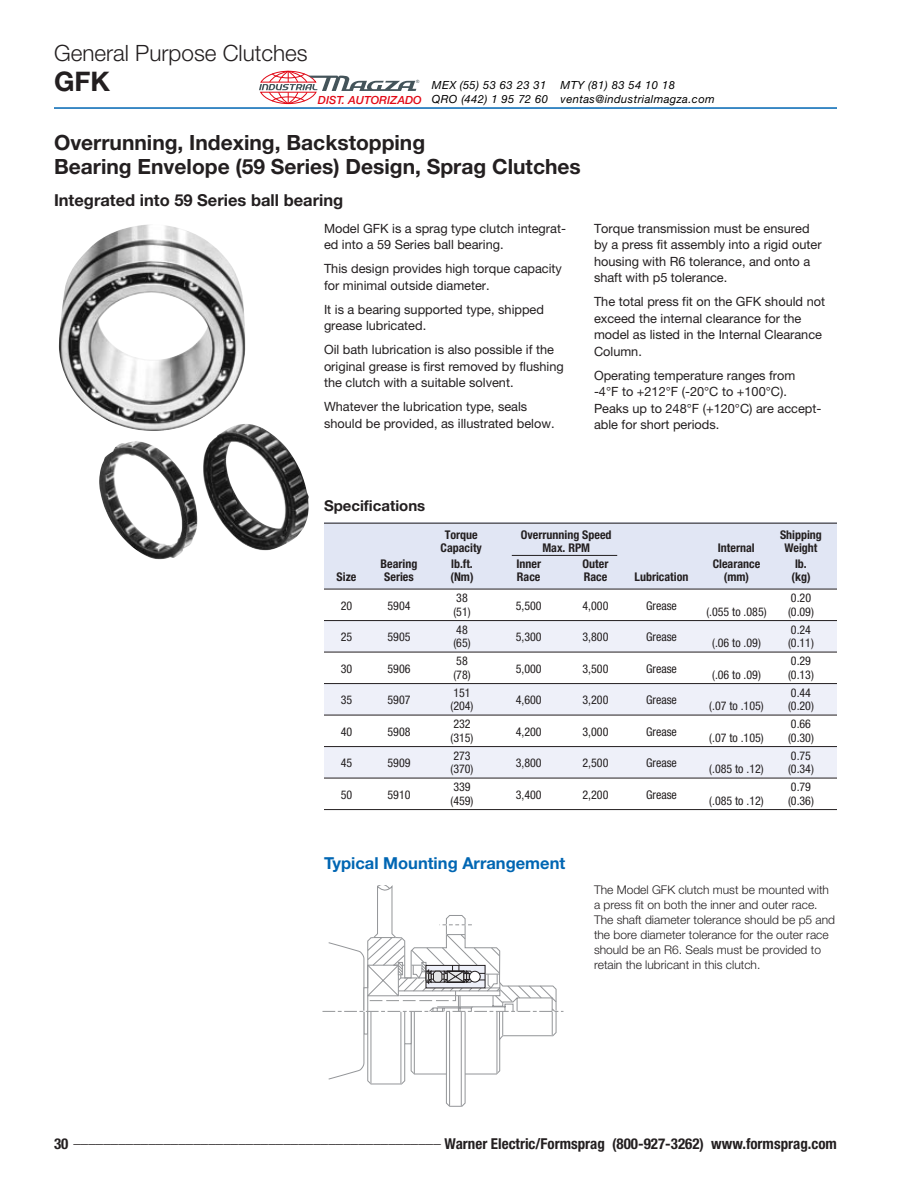
<style>
.page{position:relative;width:918px;height:1188px;background:#fff}
.page>*{position:absolute;margin:0;border:0;box-sizing:border-box;transform-origin:0 0}
.t1{font:700 27px "Helvetica Neue";color:#231f20}
.t2{font:300 22.5px "Helvetica Neue";color:#231f20}
.t3{font:700 21px/24px "Helvetica Neue";color:#231f20}
.t4{font:700 16.5px "Helvetica Neue";color:#231f20}
.t5{font:700 16.5px "Helvetica Neue";color:#0066b3}
.t6{font:700 condensed 15px "Helvetica Neue";color:#231f20}
.t7{font:700 15px "Helvetica Neue";color:#231f20}
.t8{font:12.75px/16.5px "Helvetica Neue";color:#231f20}
.t9{font:condensed 12px "Helvetica Neue";color:#231f20}
.t10{font:300 12px/15px "Helvetica Neue";color:#231f20}
.t11{font:700 condensed 12px "Helvetica Neue";color:#231f20}
.t12{font:italic 11.25px/14px "Helvetica Neue";letter-spacing:.035em;color:#000}
.t13{font:italic 500 11.25px "Helvetica Neue";color:#e20916}
.t14{font:4.5px "Arial";color:#44545a}
</style>
<div class="page">
<hr style="left:54px;top:107px;width:783px;height:2px;background:#0066b3">
<svg style="left:322px;top:885px;width:241px;height:222px"></svg>
<img style="left:58px;top:224px;width:187px;height:199px">
<img style="left:99px;top:423px;width:210px;height:137px">
<div style="left:324px;top:620px;width:513px;height:32px;background:#eef0f9"></div>
<div style="left:324px;top:683px;width:513px;height:32px;background:#eef0f9"></div>
<div style="left:324px;top:746px;width:513px;height:32px;background:#eef0f9"></div>
<div style="left:324px;top:523px;width:513px;height:66px;background:#e1e6f4"></div>
<hr style="left:324px;top:523px;width:513px;height:1px;background:#231f20">
<hr style="left:324px;top:589px;width:513px;height:1px;background:#231f20">
<hr style="left:324px;top:620px;width:513px;height:1px;background:#231f20">
<hr style="left:324px;top:652px;width:513px;height:1px;background:#231f20">
<hr style="left:324px;top:683px;width:513px;height:1px;background:#231f20">
<hr style="left:324px;top:715px;width:513px;height:1px;background:#231f20">
<hr style="left:324px;top:746px;width:513px;height:1px;background:#231f20">
<hr style="left:324px;top:778px;width:513px;height:1px;background:#231f20">
<hr style="left:324px;top:809px;width:513px;height:1px;background:#231f20">
<hr style="left:512px;top:555px;width:105px;height:1px;background:#231f20">
<svg style="left:259px;top:70px;width:157px;height:35px"></svg>
<h2 class="t2" style="left:54px;top:45px;width:255px">General Purpose Clutches</h2>
<h1 class="t1" style="left:54px;top:72px;width:57px">GFK</h1>
<p class="t14" style="left:416px;top:79px;width:5px">®</p>
<p class="t13" style="left:318px;top:94px;width:105px">DIST. AUTORIZADO</p>
<p class="t12" style="left:432px;top:79px;width:118px">MEX (55) 53 63 23 31<br>QRO (442) 1 95 72 60</p>
<p class="t12" style="left:561px;top:79px;width:156px">MTY (81) 83 54 10 18 ventas@industrialmagza.com</p>
<h3 class="t3" style="left:54px;top:132px;width:528px">Overrunning, Indexing, Backstopping<br>Bearing Envelope (59 Series) Design, Sprag Clutches</h3>
<p class="t4" style="left:54px;top:194px;width:291px">Integrated into 59 Series ball bearing</p>
<p class="t8" style="left:324px;top:221px;width:244px">Model GFK is a sprag type clutch integrat&shy;ed into a 59 Series ball bearing.</p>
<p class="t8" style="left:324px;top:262px;width:239px">This design provides high torque capacity for minimal outside diameter.</p>
<p class="t8" style="left:324px;top:302px;width:222px">It is a bearing supported type, shipped grease lubricated.</p>
<p class="t8" style="left:324px;top:343px;width:241px">Oil bath lubrication is also possible if the original grease is first removed by flushing the clutch with a suitable solvent.</p>
<p class="t8" style="left:324px;top:400px;width:232px">Whatever the lubrication type, seals should be provided, as illustrated below.</p>
<p class="t8" style="left:594px;top:221px;width:229px">Torque transmission must be ensured by a press fit assembly into a rigid outer housing with R6 tolerance, and onto a shaft with p5 tolerance.</p>
<p class="t8" style="left:594px;top:295px;width:233px">The total press fit on the GFK should not exceed the internal clearance for the model as listed in the Internal Clearance<br>Column.</p>
<p class="t8" style="left:594px;top:368px;width:229px">Operating temperature ranges from -4°F to +212°F (-20°C to +100°C).<br>Peaks up to 248°F (+120°C) are accept&shy;able for short periods.</p>
<p class="t7" style="left:324px;top:500px;width:103px">Specifications</p>
<p class="t11" style="left:445px;top:530px;width:35px">Torque</p>
<p class="t11" style="left:521px;top:530px;width:92px">Overrunning Speed</p>
<p class="t11" style="left:780px;top:530px;width:43px">Shipping</p>
<p class="t11" style="left:441px;top:543px;width:43px">Capacity</p>
<p class="t11" style="left:542px;top:543px;width:49px">Max. RPM</p>
<p class="t11" style="left:718px;top:543px;width:38px">Internal</p>
<p class="t11" style="left:784px;top:543px;width:35px">Weight</p>
<p class="t11" style="left:381px;top:559px;width:38px">Bearing</p>
<p class="t11" style="left:451px;top:559px;width:23px">lb.ft.</p>
<p class="t11" style="left:516px;top:559px;width:26px">Inner</p>
<p class="t11" style="left:583px;top:559px;width:27px">Outer</p>
<p class="t11" style="left:713px;top:559px;width:49px">Clearance</p>
<p class="t11" style="left:795px;top:559px;width:13px">lb.</p>
<p class="t11" style="left:337px;top:573px;width:21px">Size</p>
<p class="t11" style="left:384px;top:573px;width:31px">Series</p>
<p class="t11" style="left:450px;top:573px;width:25px">(Nm)</p>
<p class="t11" style="left:517px;top:573px;width:25px">Race</p>
<p class="t11" style="left:584px;top:573px;width:25px">Race</p>
<p class="t11" style="left:635px;top:573px;width:55px">Lubrication</p>
<p class="t11" style="left:724px;top:573px;width:27px">(mm)</p>
<p class="t11" style="left:791px;top:573px;width:21px">(kg)</p>
<p class="t9" style="left:341px;top:601px;width:13px">20</p>
<p class="t9" style="left:387px;top:601px;width:25px">5904</p>
<p class="t9" style="left:456px;top:594px;width:13px">38</p>
<p class="t9" style="left:791px;top:594px;width:22px">0.20</p>
<p class="t9" style="left:516px;top:601px;width:27px">5,500</p>
<p class="t9" style="left:583px;top:601px;width:27px">4,000</p>
<p class="t9" style="left:646px;top:601px;width:32px">Grease</p>
<p class="t9" style="left:453px;top:607px;width:19px">(51)</p>
<p class="t9" style="left:706px;top:607px;width:62px">(.055 to .085)</p>
<p class="t9" style="left:788px;top:607px;width:27px">(0.09)</p>
<p class="t9" style="left:341px;top:633px;width:13px">25</p>
<p class="t9" style="left:387px;top:633px;width:25px">5905</p>
<p class="t9" style="left:456px;top:625px;width:13px">48</p>
<p class="t9" style="left:791px;top:625px;width:22px">0.24</p>
<p class="t9" style="left:516px;top:633px;width:27px">5,300</p>
<p class="t9" style="left:583px;top:633px;width:27px">3,800</p>
<p class="t9" style="left:646px;top:633px;width:32px">Grease</p>
<p class="t9" style="left:453px;top:639px;width:19px">(65)</p>
<p class="t9" style="left:712px;top:639px;width:50px">(.06 to .09)</p>
<p class="t9" style="left:788px;top:639px;width:27px">(0.11)</p>
<p class="t9" style="left:341px;top:664px;width:13px">30</p>
<p class="t9" style="left:387px;top:664px;width:25px">5906</p>
<p class="t9" style="left:456px;top:657px;width:13px">58</p>
<p class="t9" style="left:791px;top:657px;width:22px">0.29</p>
<p class="t9" style="left:516px;top:664px;width:27px">5,000</p>
<p class="t9" style="left:583px;top:664px;width:27px">3,500</p>
<p class="t9" style="left:646px;top:664px;width:32px">Grease</p>
<p class="t9" style="left:453px;top:670px;width:19px">(78)</p>
<p class="t9" style="left:712px;top:670px;width:50px">(.06 to .09)</p>
<p class="t9" style="left:788px;top:670px;width:27px">(0.13)</p>
<p class="t9" style="left:341px;top:696px;width:13px">35</p>
<p class="t9" style="left:387px;top:696px;width:25px">5907</p>
<p class="t9" style="left:453px;top:688px;width:19px">151</p>
<p class="t9" style="left:791px;top:688px;width:22px">0.44</p>
<p class="t9" style="left:516px;top:696px;width:27px">4,600</p>
<p class="t9" style="left:583px;top:696px;width:27px">3,200</p>
<p class="t9" style="left:646px;top:696px;width:32px">Grease</p>
<p class="t9" style="left:450px;top:702px;width:25px">(204)</p>
<p class="t9" style="left:709px;top:702px;width:56px">(.07 to .105)</p>
<p class="t9" style="left:788px;top:702px;width:27px">(0.20)</p>
<p class="t9" style="left:341px;top:727px;width:13px">40</p>
<p class="t9" style="left:387px;top:727px;width:25px">5908</p>
<p class="t9" style="left:453px;top:720px;width:19px">232</p>
<p class="t9" style="left:791px;top:720px;width:22px">0.66</p>
<p class="t9" style="left:516px;top:727px;width:27px">4,200</p>
<p class="t9" style="left:583px;top:727px;width:27px">3,000</p>
<p class="t9" style="left:646px;top:727px;width:32px">Grease</p>
<p class="t9" style="left:450px;top:733px;width:25px">(315)</p>
<p class="t9" style="left:709px;top:733px;width:56px">(.07 to .105)</p>
<p class="t9" style="left:788px;top:733px;width:27px">(0.30)</p>
<p class="t9" style="left:341px;top:759px;width:13px">45</p>
<p class="t9" style="left:387px;top:759px;width:25px">5909</p>
<p class="t9" style="left:453px;top:751px;width:19px">273</p>
<p class="t9" style="left:791px;top:751px;width:22px">0.75</p>
<p class="t9" style="left:516px;top:759px;width:27px">3,800</p>
<p class="t9" style="left:583px;top:759px;width:27px">2,500</p>
<p class="t9" style="left:646px;top:759px;width:32px">Grease</p>
<p class="t9" style="left:450px;top:765px;width:25px">(370)</p>
<p class="t9" style="left:709px;top:765px;width:56px">(.085 to .12)</p>
<p class="t9" style="left:788px;top:765px;width:27px">(0.34)</p>
<p class="t9" style="left:341px;top:790px;width:13px">50</p>
<p class="t9" style="left:387px;top:790px;width:25px">5910</p>
<p class="t9" style="left:453px;top:783px;width:19px">339</p>
<p class="t9" style="left:791px;top:783px;width:22px">0.79</p>
<p class="t9" style="left:516px;top:790px;width:27px">3,400</p>
<p class="t9" style="left:583px;top:790px;width:27px">2,200</p>
<p class="t9" style="left:646px;top:790px;width:32px">Grease</p>
<p class="t9" style="left:450px;top:796px;width:25px">(459)</p>
<p class="t9" style="left:709px;top:796px;width:56px">(.085 to .12)</p>
<p class="t9" style="left:788px;top:796px;width:27px">(0.36)</p>
<p class="t5" style="left:324px;top:857px;width:243px">Typical Mounting Arrangement</p>
<p class="t10" style="left:594px;top:884px;width:243px">The Model GFK clutch must be mounted with a press fit on both the inner and outer race.<br>The shaft diameter tolerance should be p5 and the bore diameter tolerance for the outer race should be an R6. Seals must be provided to retain the lubricant in this clutch.</p>
<p class="t6" style="left:54px;top:1139px;width:784px">30 _________________________________________________ Warner Electric/Formsprag (800-927-3262) www.formsprag.com</p>
</div>
